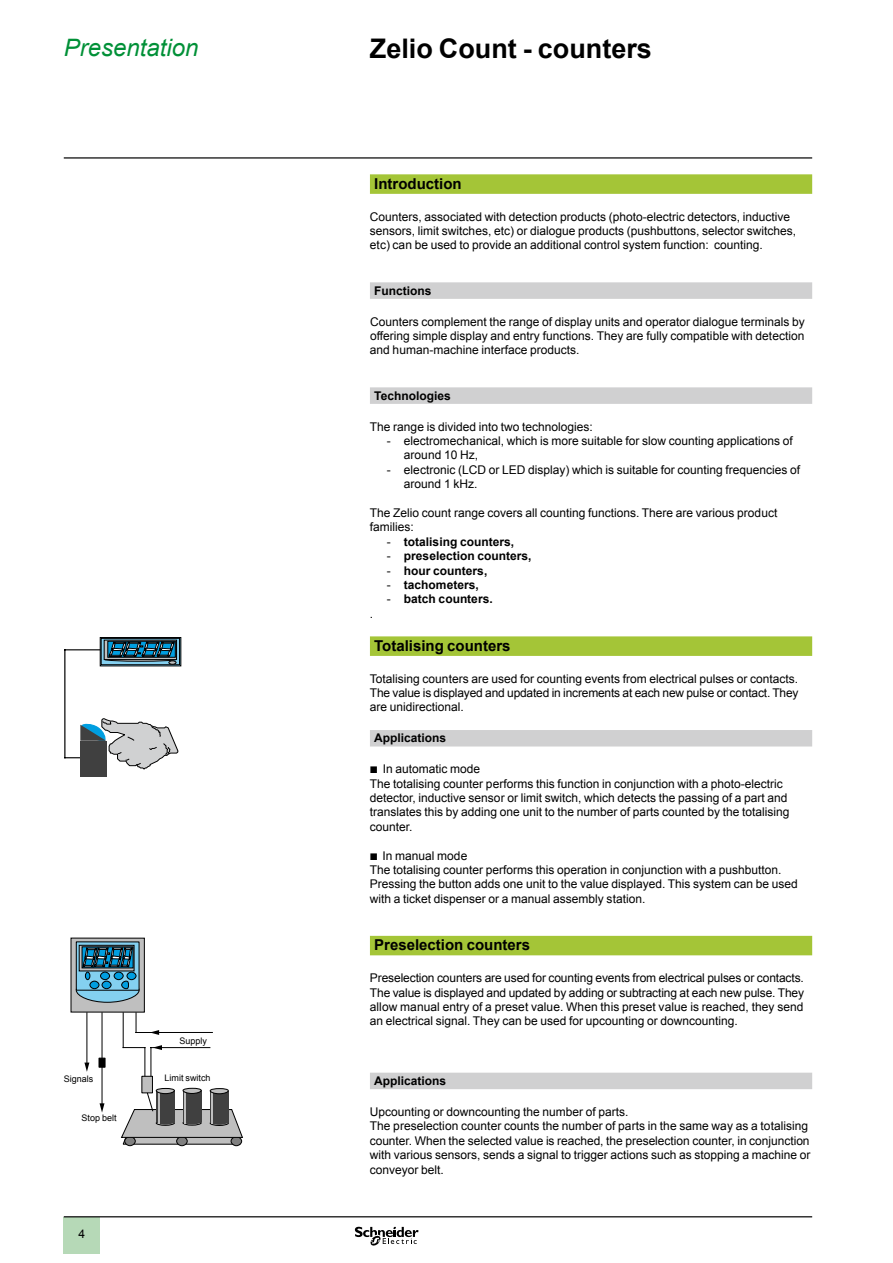
<style>
.page{position:relative;width:893px;height:1263px;background:#fff}
.page>*{position:absolute;margin:0;border:0;box-sizing:border-box;transform-origin:0 0}
.t1{font:700 27px "Arial";color:#000}
.t2{font:italic 24px "Arial";color:#009037}
.t3{font:700 15px "Arial";color:#000}
.t4{font:12px/14.4px "Arial";color:#000}
.t5{font:700 12px "Arial";color:#000}
.t6{font:9px "Arial";color:#000}
.s1{font-weight:400}
.s2{font-family:"Graph Schneider"}
</style>
<div class="page">
<hr style="left:64px;top:157px;width:748px;height:2px;background:#000">
<div style="left:64px;top:1217px;width:36px;height:37px;background:#b6d9b7"></div>
<hr style="left:64px;top:1216px;width:748px;height:1px;background:#000">
<svg style="left:355px;top:1226px;width:64px;height:20px"></svg>
<svg style="left:370px;top:174px;width:442px;height:482px"></svg>
<svg style="left:370px;top:282px;width:442px;height:122px"></svg>
<svg style="left:370px;top:730px;width:442px;height:359px"></svg>
<svg style="left:100px;top:637px;width:81px;height:29px"></svg>
<svg style="left:101px;top:638px;width:79px;height:27px"></svg>
<div style="left:104px;top:640px;width:73px;height:20px;background:#bfbfbf;border:1px solid #000"></div>
<svg style="left:107px;top:641px;width:69px;height:17px"></svg>
<div style="left:168px;top:660px;width:8px;height:5px;border:1px solid #000;border-radius:50%"></div>
<hr style="left:64px;top:650px;width:1px;height:108px;background:#000">
<hr style="left:65px;top:649px;width:35px;height:1px;background:#000">
<div style="left:80px;top:741px;width:27px;height:35px;background:#404040"></div>
<svg style="left:109px;top:642px;width:67px;height:22px"></svg>
<svg style="left:65px;top:718px;width:114px;height:52px"></svg>
<div style="left:231px;top:1136px;width:11px;height:10px;border:1px solid #000;border-radius:50%"></div>
<div style="left:176px;top:1136px;width:12px;height:10px;border:1px solid #000;border-radius:50%"></div>
<div style="left:124px;top:1136px;width:12px;height:10px;border:1px solid #000;border-radius:50%"></div>
<svg style="left:71px;top:938px;width:73px;height:74px;background:#9ea2a4"></svg>
<svg style="left:76px;top:978px;width:63px;height:24px"></svg>
<div style="left:76px;top:978px;width:64px;height:25px;border:1px solid #000;border-radius:50%"></div>
<svg style="left:78px;top:943px;width:60px;height:46px"></svg>
<div style="left:101px;top:972px;width:9px;height:8px;background:#009ee0;border-radius:50%"></div>
<div style="left:100px;top:972px;width:10px;height:8px;border:1px solid #000;border-radius:50%"></div>
<div style="left:114px;top:972px;width:9px;height:8px;background:#009ee0;border-radius:50%"></div>
<div style="left:114px;top:972px;width:10px;height:8px;border:1px solid #000;border-radius:50%"></div>
<div style="left:127px;top:972px;width:9px;height:8px;background:#009ee0;border-radius:50%"></div>
<div style="left:127px;top:972px;width:9px;height:8px;border:1px solid #000;border-radius:50%"></div>
<div style="left:90px;top:981px;width:9px;height:8px;background:#009ee0;border-radius:50%"></div>
<div style="left:89px;top:981px;width:10px;height:8px;border:1px solid #000;border-radius:50%"></div>
<div style="left:102px;top:981px;width:9px;height:8px;background:#009ee0;border-radius:50%"></div>
<div style="left:102px;top:981px;width:10px;height:8px;border:1px solid #000;border-radius:50%"></div>
<svg style="left:121px;top:980px;width:8px;height:9px"></svg>
<div style="left:85px;top:972px;width:5px;height:8px;background:#009ee0;border-radius:50%"></div>
<div style="left:85px;top:972px;width:5px;height:8px;border:1px solid #000;border-radius:50%"></div>
<hr style="left:102px;top:1013px;width:1px;height:95px;background:#000">
<div style="left:99px;top:1058px;width:6px;height:9px;background:#000"></div>
<hr style="left:86px;top:1013px;width:1px;height:54px;background:#000">
<svg style="left:136px;top:1013px;width:1px;height:19px"></svg>
<hr style="left:136px;top:1032px;width:76px;height:1px;background:#000">
<hr style="left:123px;top:1013px;width:1px;height:34px;background:#000">
<svg style="left:123px;top:1047px;width:21px;height:1px"></svg>
<hr style="left:151px;top:1047px;width:59px;height:1px;background:#000">
<hr style="left:144px;top:1047px;width:1px;height:35px;background:#000">
<hr style="left:150px;top:1047px;width:1px;height:34px;background:#000">
<div style="left:141px;top:1076px;width:12px;height:17px;background:#bfbfbf;border:1px solid #000"></div>
<svg style="left:120px;top:1092px;width:123px;height:53px"></svg>
<div style="left:79px;top:945px;width:55px;height:26px;background:#6a6a6a"></div>
<div style="left:79px;top:945px;width:55px;height:26px;border:1px solid #000"></div>
<div style="left:82px;top:946px;width:52px;height:22px;border:1px solid #000"></div>
<svg style="left:83px;top:947px;width:50px;height:20px"></svg>
<hr style="left:183px;top:1121px;width:18px;height:4px;background:#0b0b0b;border-radius:50%">
<div style="left:183px;top:1120px;width:19px;height:5px;border:1px solid #000;border-radius:50%"></div>
<hr style="left:183px;top:1121px;width:18px;height:3px;background:#404040;border-radius:50%">
<div style="left:183px;top:1090px;width:18px;height:32px;background:#404040"></div>
<hr style="left:185px;top:1092px;width:1px;height:32px;background:#bfbfbf">
<div style="left:183px;top:1088px;width:18px;height:5px;background:#bfbfbf;border-radius:50%"></div>
<div style="left:183px;top:1088px;width:19px;height:6px;border:1px solid #000;border-radius:50%"></div>
<div style="left:210px;top:1120px;width:19px;height:6px;border:1px solid #000;border-radius:50%"></div>
<svg style="left:210px;top:1121px;width:18px;height:4px"></svg>
<div style="left:210px;top:1091px;width:18px;height:31px;background:#404040"></div>
<hr style="left:212px;top:1092px;width:1px;height:32px;background:#bfbfbf">
<div style="left:210px;top:1088px;width:18px;height:6px;background:#bfbfbf;border-radius:50%"></div>
<div style="left:210px;top:1088px;width:19px;height:6px;border:1px solid #000;border-radius:50%"></div>
<div style="left:156px;top:1120px;width:19px;height:6px;border:1px solid #000;border-radius:50%"></div>
<svg style="left:156px;top:1121px;width:18px;height:4px"></svg>
<div style="left:156px;top:1090px;width:18px;height:32px;background:#404040"></div>
<hr style="left:158px;top:1092px;width:1px;height:32px;background:#bfbfbf">
<div style="left:156px;top:1088px;width:18px;height:6px;background:#bfbfbf;border-radius:50%"></div>
<div style="left:156px;top:1088px;width:19px;height:6px;border:1px solid #000;border-radius:50%"></div>
<svg style="left:84px;top:1062px;width:5px;height:10px"></svg>
<svg style="left:100px;top:1103px;width:4px;height:9px"></svg>
<svg style="left:152px;top:1030px;width:7px;height:5px"></svg>
<svg style="left:153px;top:1045px;width:9px;height:5px"></svg>
<h2 class="t2" style="left:64px;top:32px;width:136px">Presentation</h2>
<h1 class="t1" style="left:370px;top:31px;width:283px">Zelio Count - counters</h1>
<p class="t6" style="left:64px;top:1073px;width:31px">Signals</p>
<p class="t6" style="left:82px;top:1111px;width:37px">Stop belt</p>
<p class="t4" style="left:79px;top:1227px;width:8px">4</p>
<p class="t6" style="left:180px;top:1035px;width:29px">Supply</p>
<p class="t6" style="left:165px;top:1072px;width:48px">Limit switch</p>
<p class="t3" style="left:374px;top:174px;width:89px">Introduction</p>
<p class="t4" style="left:370px;top:209px;width:428px">Counters, associated with detection products (photo-electric detectors, inductive sensors, limit switches, etc) or dialogue products (pushbuttons, selector switches, etc) can be used to provide an additional control system function: counting.</p>
<p class="t5" style="left:374px;top:283px;width:59px">Functions</p>
<p class="t4" style="left:370px;top:314px;width:436px;text-align:justify">Counters complement the range of display units and operator dialogue terminals by offering simple display and entry functions. They are fully compatible with detection and human-machine interface products.</p>
<p class="t5" style="left:374px;top:388px;width:78px">Technologies</p>
<p class="t4" style="left:370px;top:419px;width:224px">The range is divided into two technologies:</p>
<p class="t4" style="left:404px;top:434px;width:390px;text-indent:-17px">- electromechanical, which is more suitable for slow counting applications of around 10 Hz,</p>
<p class="t4" style="left:404px;top:462px;width:398px;text-indent:-17px">- electronic (LCD or LED display) which is suitable for counting frequencies of around 1 kHz.</p>
<p class="t4" style="left:370px;top:506px;width:409px">The Zelio count range covers all counting functions. There are various product families:</p>
<p class="t5" style="left:387px;top:534px;width:129px"><span class="s1">-</span> totalising counters,</p>
<p class="t5" style="left:387px;top:548px;width:146px"><span class="s1">-</span> preselection counters,</p>
<p class="t5" style="left:387px;top:562px;width:102px"><span class="s1">-</span> hour counters,</p>
<p class="t5" style="left:387px;top:577px;width:93px"><span class="s1">-</span> tachometers,</p>
<p class="t5" style="left:387px;top:591px;width:107px"><span class="s1">-</span> batch counters.</p>
<p class="t4" style="left:370px;top:606px;width:3px">.</p>
<p class="t3" style="left:374px;top:636px;width:138px">Totalising counters</p>
<p class="t4" style="left:370px;top:671px;width:430px">Totalising counters are used for counting events from electrical pulses or contacts.<br>The value is displayed and updated in increments at each new pulse or contact. They are unidirectional.</p>
<p class="t5" style="left:374px;top:730px;width:74px">Applications</p>
<p class="t4" style="left:370px;top:762px;width:421px"><span class="s2">b</span> In automatic mode<br>The totalising counter performs this function in conjunction with a photo-electric detector, inductive sensor or limit switch, which detects the passing of a part and translates this by adding one unit to the number of parts counted by the totalising counter.</p>
<p class="t4" style="left:370px;top:848px;width:430px"><span class="s2">b</span> In manual mode<br>The totalising counter performs this operation in conjunction with a pushbutton.<br>Pressing the button adds one unit to the value displayed. This system can be used with a ticket dispenser or a manual assembly station.</p>
<p class="t3" style="left:374px;top:935px;width:157px">Preselection counters</p>
<p class="t4" style="left:370px;top:971px;width:436px">Preselection counters are used for counting events from electrical pulses or contacts.<br>The value is displayed and updated by adding or subtracting at each new pulse. They allow manual entry of a preset value. When this preset value is reached, they send an electrical signal. They can be used for upcounting or downcounting.</p>
<p class="t5" style="left:374px;top:1073px;width:74px">Applications</p>
<p class="t4" style="left:370px;top:1104px;width:442px">Upcounting or downcounting the number of parts.<br>The preselection counter counts the number of parts in the same way as a totalising counter. When the selected value is reached, the preselection counter, in conjunction with various sensors, sends a signal to trigger actions such as stopping a machine or conveyor belt.</p>
</div>
